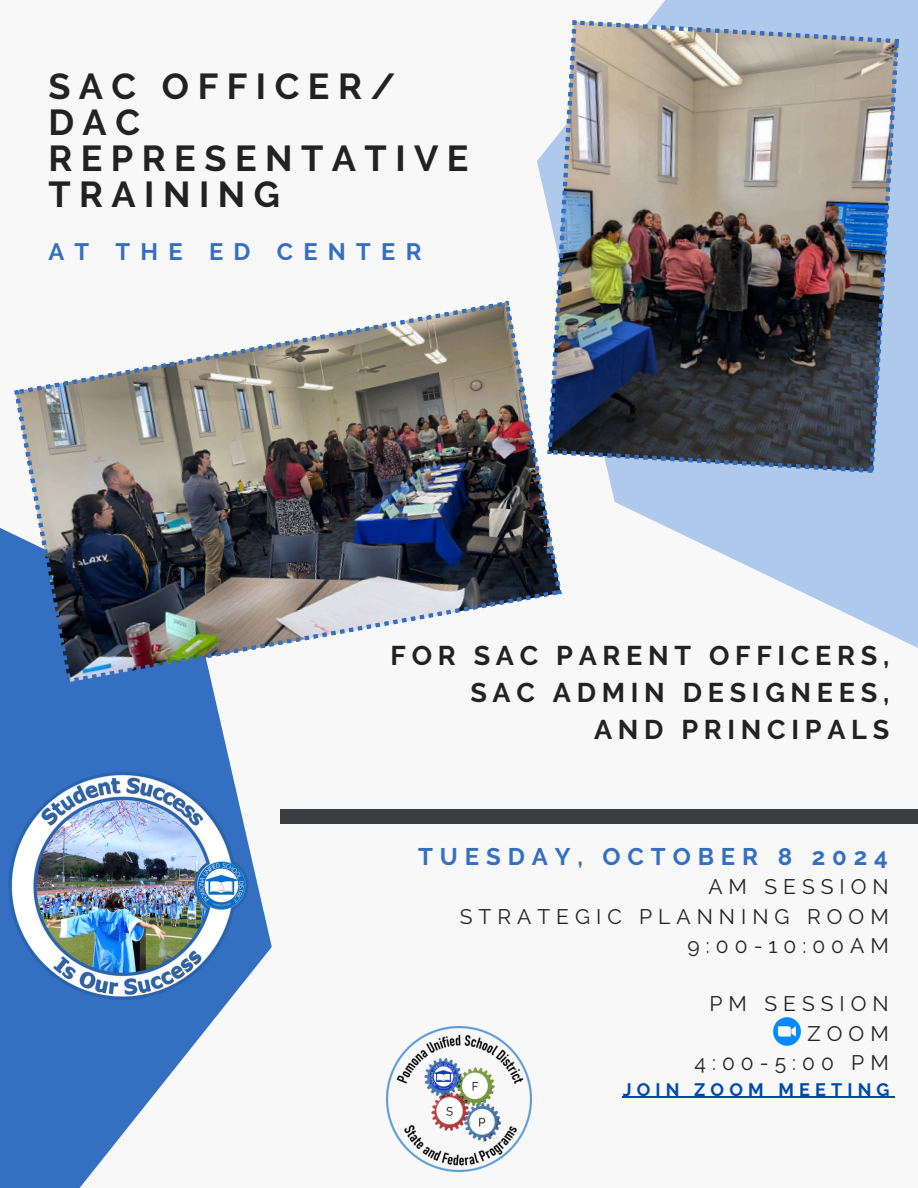
<style>
.page{position:relative;width:918px;height:1188px;background:#f8f8f8}
.page>*{position:absolute;margin:0;border:0;box-sizing:border-box;transform-origin:0 0}
.t1{font:700 36px/36px "Raleway";letter-spacing:.235em;color:#222}
.t2{font:700 27px/37.2px "Raleway";letter-spacing:.21em;color:#222;text-align:right}
.t3{font:700 24px "Raleway";letter-spacing:.285em;color:#346fc2}
.t4{font:700 23.7px "Raleway";letter-spacing:.435em;color:#346fc2}
.t5{font:21px/29.2px "Raleway";letter-spacing:.285em;color:#222;text-align:right}
.t6{font:700 18px "Raleway";letter-spacing:.285em;color:#004aad}
</style>
<div class="page">
<hr style="left:623px;top:1097px;width:272px;height:1px;background:#004aad">
<svg style="left:0;top:528px;width:272px;height:660px;fill:#346fc2"></svg>
<div style="left:281px;top:810px;width:637px;height:14px;background:#3b3e41"></div>
<svg style="left:537px;top:0;width:381px;height:648px;fill:#afc9ed"></svg>
<img style="left:2px;top:762px;width:248px;height:248px">
<img style="left:386px;top:1027px;width:145px;height:145px">
<img style="left:773px;top:1017px;width:28px;height:29px">
<img style="left:547px;top:20px;width:352px;height:453px">
<img style="left:14px;top:301px;width:548px;height:383px">
<p class="t1" style="left:48px;top:68px;width:422px">SAC OFFICER/<br>DAC<br>REPRESENTATIVE<br>TRAINING</p>
<p class="t4" style="left:48px;top:237px;width:375px">AT THE ED CENTER</p>
<h4 class="t2" style="left:391px;top:637px;width:500px">FOR SAC PARENT OFFICERS,<br>SAC ADMIN DESIGNEES,<br>AND PRINCIPALS</h4>
<p class="t3" style="left:418px;top:843px;width:471px">TUESDAY, OCTOBER 8 2024</p>
<p class="t5" style="left:460px;top:872px;width:430px">AM SESSION<br>STRATEGIC PLANNING ROOM<br>9:00-10:00AM</p>
<p class="t5" style="left:710px;top:989px;width:181px">PM SESSION</p>
<h1 class="t5" style="left:808px;top:1019px;width:83px">ZOOM</h1>
<h3 class="t5" style="left:695px;top:1048px;width:196px">4:00-5:00 PM</h3>
<p class="t6" style="left:623px;top:1079px;width:268px">JOIN ZOOM MEETING</p>
</div>
